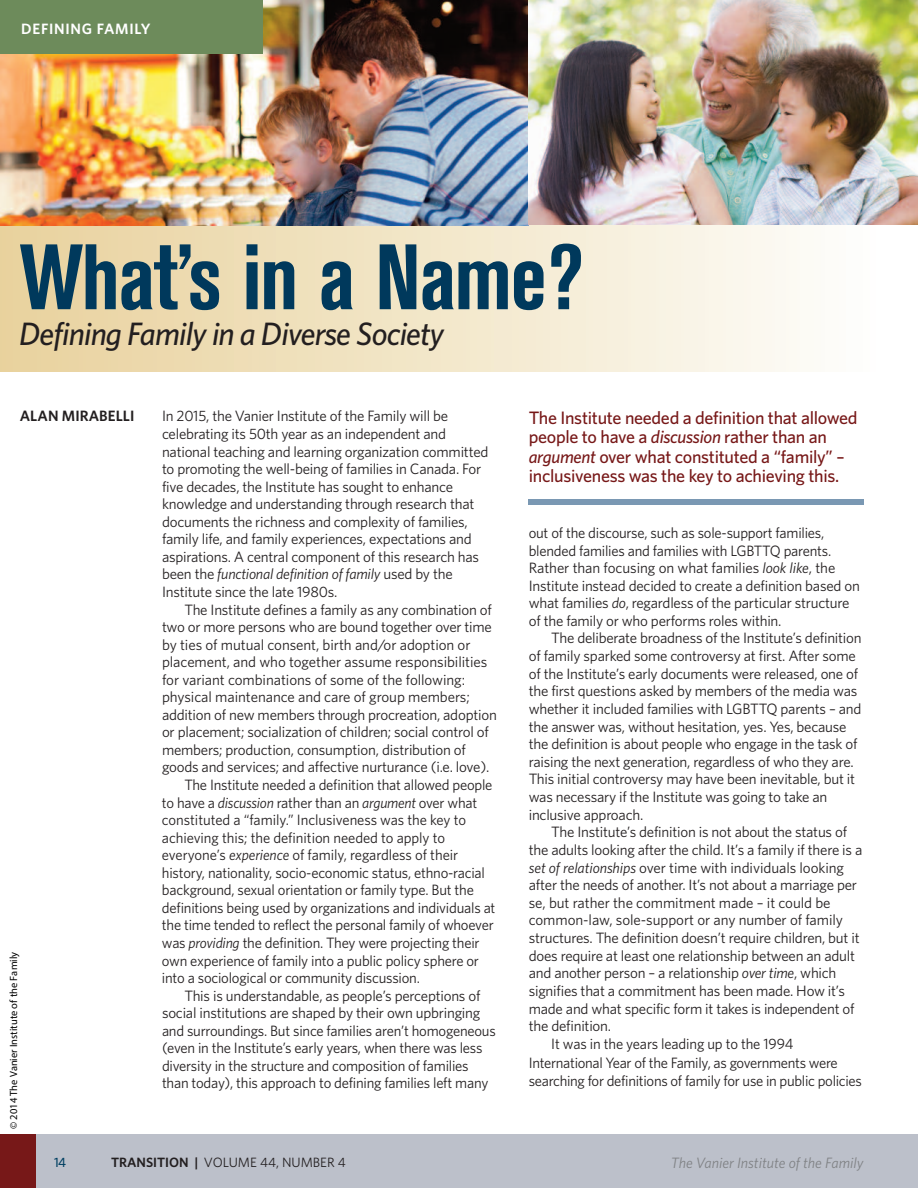
<style>
.page{position:relative;width:918px;height:1188px;background:#fff}
.page>*{position:absolute;margin:0;border:0;box-sizing:border-box;transform-origin:0 0}
.t1{font:700 condensed 91.8px "Akzidenz Grotesk BE";letter-spacing:-.015em;color:#00395c}
.t2{font:italic 500 32.4px "Whitney";letter-spacing:-.025em;color:#231f20}
.t3{font:500 18px/19.5px "Whitney";letter-spacing:-.015em;color:#771818}
.t4{font:15px/17.5px "Whitney";letter-spacing:-.015em;color:#231f20}
.t5{font:italic 15px "Whitney";color:#808285}
.t6{font:600 15px "Whitney";letter-spacing:.05em;color:#fff}
.t7{font:600 15px "Whitney";letter-spacing:.005em;color:#231f20}
.t8{font:13.5px "Whitney";color:#231f20}
.t9{font:500 13.5px "Whitney";color:#003f61}
.t10{font:10.5px "Myriad Pro";color:#000}
.s1{font-style:italic}
.s2{font-weight:600}
</style>
<div class="page">
<div style="left:30px;top:1134px;width:888px;height:54px;background:#bcc0ca"></div>
<div style="left:0;top:1134px;width:36px;height:54px;background:#771818"></div>
<div style="left:0;top:225px;width:875px;height:146px;background:linear-gradient(to right,#e8d19c,#fefefb)"></div>
<img style="left:0;top:0;width:528px;height:225px">
<img style="left:528px;top:0;width:390px;height:225px">
<div style="left:0;top:0;width:262px;height:54px;background:#6d8b5b"></div>
<div style="left:529px;top:499px;width:335px;height:6px;background:#7a98b3"></div>
<p class="t6" style="left:21px;top:20px;width:131px">DEFINING FAMILY</p>
<h1 class="t1" style="left:19px;top:244px;width:566px">What’s in a Name?</h1>
<h2 class="t2" style="left:19px;top:315px;width:426px">Defining Family in a Diverse Society</h2>
<p class="t7" style="left:20px;top:408px;width:116px">ALAN MIRABELLI</p>
<p class="t4" style="left:162px;top:408px;width:328px">In 2015, the Vanier Institute of the Family will be celebrating its 50th year as an independent and national teaching and learning organization committed to promoting the well-being of families in Canada. For five decades, the Institute has sought to enhance knowledge and understanding through research that documents the richness and complexity of families, family life, and family experiences, expectations and aspirations. A central component of this research has been the <span class="s1">functional definition of family</span> used by the Institute since the late 1980s.</p>
<p class="t4" style="left:184px;top:601px;width:309px">The Institute defines a family as any combination of</p>
<p class="t4" style="left:162px;top:618px;width:331px">two or more persons who are bound together over time</p>
<p class="t4" style="left:162px;top:636px;width:310px">by ties of mutual consent, birth and/or adoption or</p>
<p class="t4" style="left:162px;top:653px;width:327px">placement, and who together assume responsibilities</p>
<p class="t4" style="left:162px;top:671px;width:305px">for variant combinations of some of the following:</p>
<p class="t4" style="left:162px;top:688px;width:309px">physical maintenance and care of group members;</p>
<p class="t4" style="left:162px;top:706px;width:336px">addition of new members through procreation, adoption</p>
<p class="t4" style="left:162px;top:723px;width:328px">or placement; socialization of children; social control of</p>
<p class="t4" style="left:162px;top:741px;width:305px">members; production, consumption, distribution of</p>
<p class="t4" style="left:162px;top:759px;width:329px">goods and services; and affective nurturance (i.e. love).</p>
<p class="t4" style="left:185px;top:776px;width:309px">The Institute needed a definition that allowed people</p>
<p class="t4" style="left:162px;top:794px;width:317px">to have a <span class="s1">discussion</span> rather than an <span class="s1">argument</span> over what</p>
<p class="t4" style="left:162px;top:811px;width:306px">constituted a “family.” Inclusiveness was the key to</p>
<p class="t4" style="left:162px;top:829px;width:285px">achieving this; the definition needed to apply to</p>
<p class="t4" style="left:162px;top:846px;width:298px">everyone’s <span class="s1">experience</span> of family, regardless of their</p>
<p class="t4" style="left:162px;top:864px;width:324px">history, nationality, socio-economic status, ethno-racial</p>
<p class="t4" style="left:162px;top:881px;width:313px">background, sexual orientation or family type. But the</p>
<p class="t4" style="left:162px;top:899px;width:335px">definitions being used by organizations and individuals at</p>
<p class="t4" style="left:162px;top:916px;width:333px">the time tended to reflect the personal family of whoever</p>
<p class="t4" style="left:162px;top:934px;width:319px">was <span class="s1">providing</span> the definition. They were projecting their</p>
<p class="t4" style="left:162px;top:952px;width:319px">own experience of family into a public policy sphere or</p>
<p class="t4" style="left:162px;top:969px;width:259px">into a sociological or community discussion.</p>
<p class="t4" style="left:184px;top:987px;width:298px">This is understandable, as people’s perceptions of</p>
<p class="t4" style="left:162px;top:1004px;width:320px">social institutions are shaped by their own upbringing</p>
<p class="t4" style="left:162px;top:1022px;width:335px">and surroundings. But since families aren’t homogeneous</p>
<p class="t4" style="left:162px;top:1039px;width:322px">(even in the Institute’s early years, when there was less</p>
<p class="t4" style="left:162px;top:1057px;width:308px">diversity in the structure and composition of families</p>
<p class="t4" style="left:162px;top:1074px;width:328px">than today), this approach to defining families left many</p>
<p class="t10" style="left:7px;top:1129px;width:179px;rotate:-90deg">© 2014 The Vanier Institute of the Family</p>
<p class="t3" style="left:529px;top:408px;width:330px">The Institute needed a definition that allowed people to have a <span class="s1">discussion</span> rather than an <span class="s1">argument</span> over what constituted a “family” – inclusiveness was the key to achieving this.</p>
<p class="t4" style="left:529px;top:524px;width:333px">out of the discourse, such as sole-support families, blended families and families with LGBTTQ parents.<br>Rather than focusing on what families <span class="s1">look like</span>, the Institute instead decided to create a definition based on what families <span class="s1">do</span>, regardless of the particular structure of the family or who performs roles within.</p>
<p class="t4" style="left:529px;top:629px;width:334px;text-indent:22px">The deliberate broadness of the Institute’s definition of family sparked some controversy at first. After some of the Institute’s early documents were released, one of the first questions asked by members of the media was whether it included families with LGBTTQ parents – and the answer was, without hesitation, yes. Yes, because the definition is about people who engage in the task of raising the next generation, regardless of who they are.<br>This initial controversy may have been inevitable, but it was necessary if the Institute was going to take an inclusive approach.</p>
<p class="t4" style="left:551px;top:823px;width:297px">The Institute’s definition is not about the status of</p>
<p class="t4" style="left:529px;top:841px;width:335px">the adults looking after the child. It’s a family if there is a</p>
<p class="t4" style="left:529px;top:859px;width:317px"><span class="s1">set of relationships</span> over time with individuals looking</p>
<p class="t4" style="left:529px;top:876px;width:330px">after the needs of another. It’s not about a marriage per</p>
<p class="t4" style="left:529px;top:894px;width:303px">se, but rather the commitment made – it could be</p>
<p class="t4" style="left:529px;top:911px;width:316px">common-law, sole-support or any number of family</p>
<p class="t4" style="left:529px;top:929px;width:332px">structures. The definition doesn’t require children, but it</p>
<p class="t4" style="left:529px;top:947px;width:328px">does require at least one relationship between an adult</p>
<p class="t4" style="left:529px;top:964px;width:309px">and another person – a relationship <span class="s1">over time</span>, which</p>
<p class="t4" style="left:529px;top:982px;width:318px">signifies that a commitment has been made. How it’s</p>
<p class="t4" style="left:529px;top:1000px;width:327px">made and what specific form it takes is independent of</p>
<p class="t4" style="left:529px;top:1017px;width:84px">the definition.</p>
<p class="t4" style="left:551px;top:1036px;width:244px">It was in the years leading up to the 1994</p>
<p class="t4" style="left:529px;top:1054px;width:311px">International Year of the Family, as governments were</p>
<p class="t4" style="left:529px;top:1072px;width:335px">searching for definitions of family for use in public policies</p>
<p class="t9" style="left:54px;top:1155px;width:14px">14</p>
<p class="t8" style="left:111px;top:1155px;width:236px"><span class="s2">TRANSITION |</span> VOLUME 44, NUMBER 4</p>
<p class="t5" style="left:671px;top:1155px;width:194px">The Vanier Institute of the Family</p>
</div>
